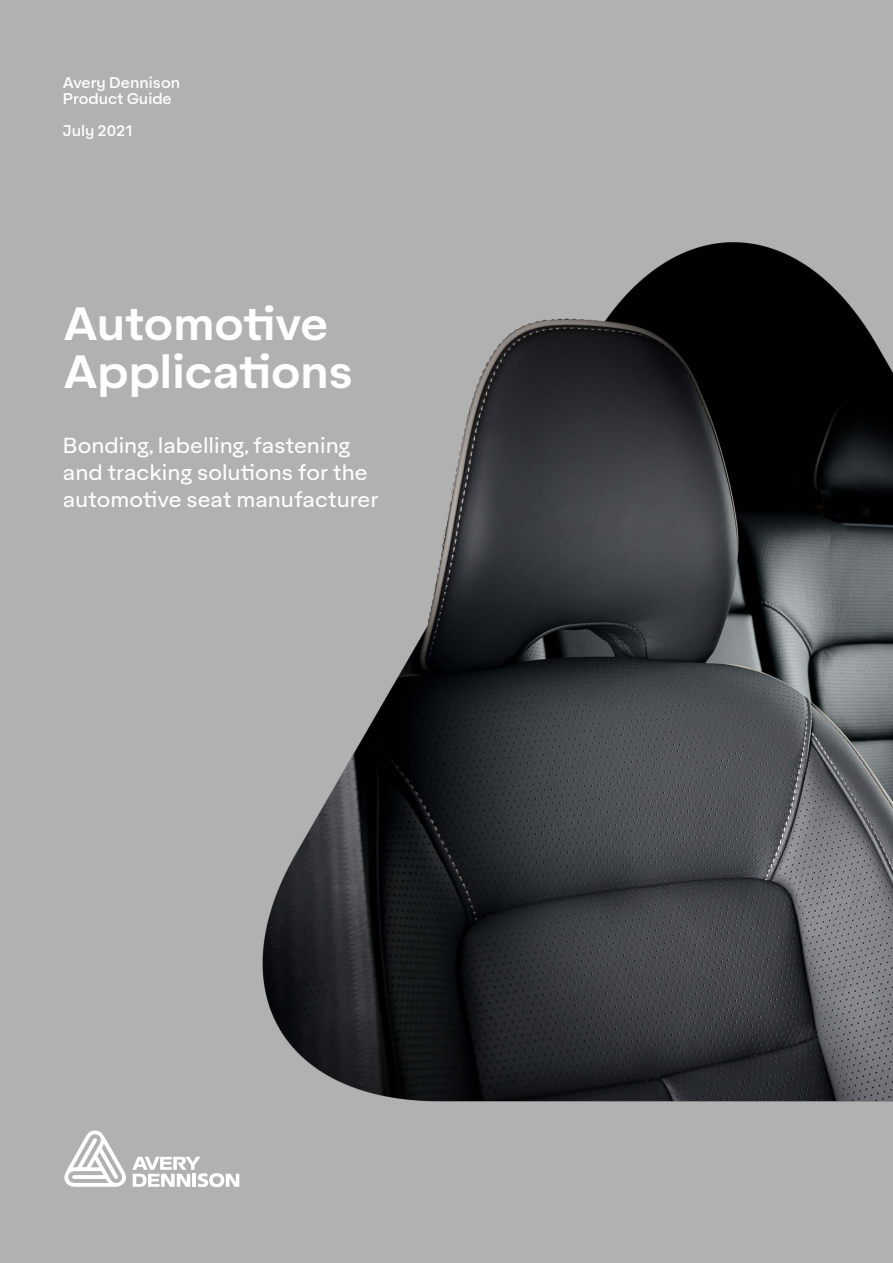
<style>
.page{position:relative;width:893px;height:1263px;background:#fff}
.page>*{position:absolute;margin:0;border:0;box-sizing:border-box;transform-origin:0 0}
.t1{font:600 45px/48px "Aktifo A";color:#fff}
.t2{font:21px/27px "Aktifo A";color:#fff}
.t3{font:500 15px/16.5px "Aktifo A";color:#fff}
</style>
<div class="page">
<img style="left:0;top:0;width:893px;height:1263px">
<svg style="left:132px;top:1157px;width:107px;height:30px"></svg>
<svg style="left:64px;top:1130px;width:62px;height:57px"></svg>
<p class="t3" style="left:63px;top:74px;width:119px">Avery Dennison<br>Product Guide</p>
<p class="t3" style="left:63px;top:122px;width:71px">July 2021</p>
<h1 class="t1" style="left:64px;top:299px;width:291px">Automotive<br>Applications</h1>
<p class="t2" style="left:63px;top:432px;width:317px">Bonding, labelling, fastening and tracking solutions for the automotive seat manufacturer</p>
</div>
